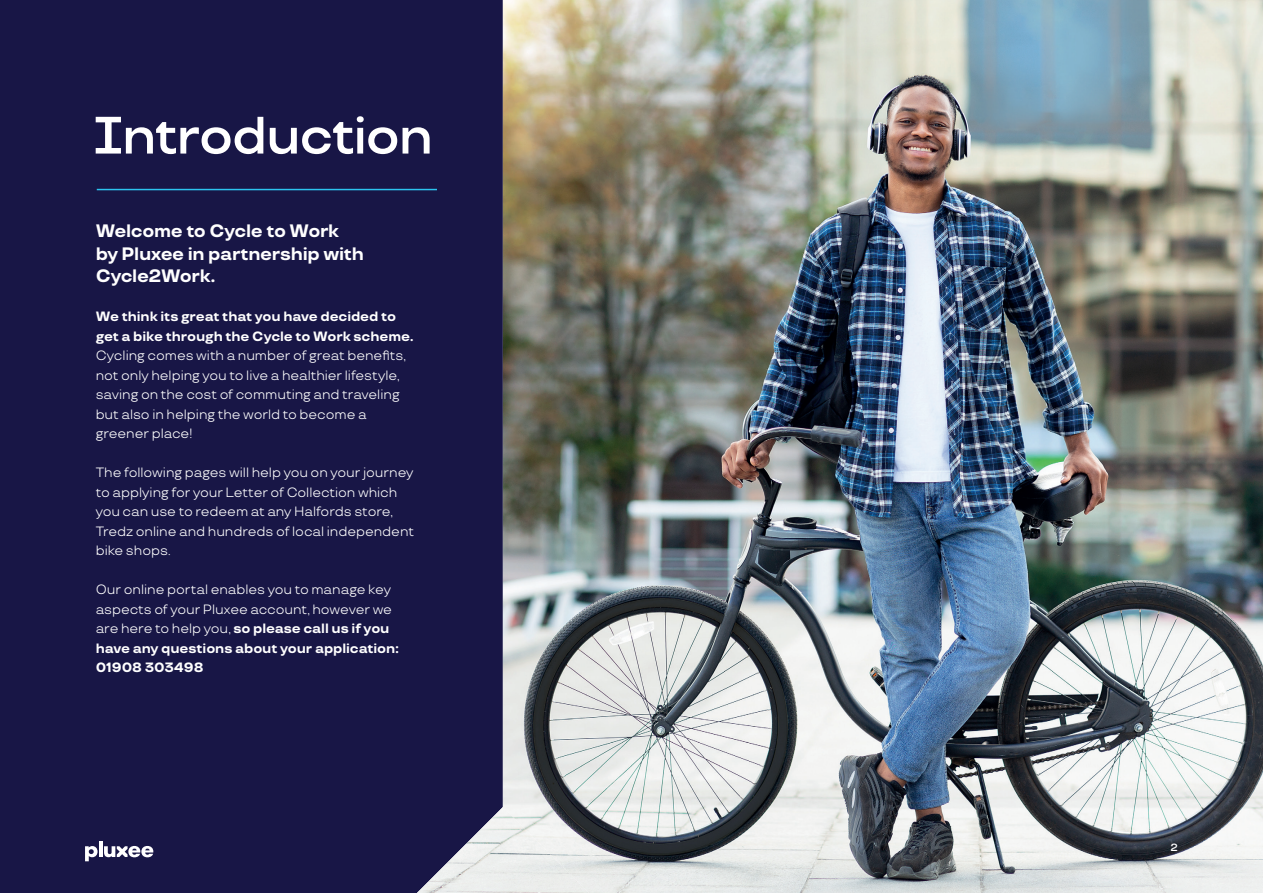
<style>
.page{position:relative;width:1263px;height:893px;background:#fff}
.page>*{position:absolute;margin:0;border:0;box-sizing:border-box;transform-origin:0 0}
.t1{font:600 52.5px "TT Travels";letter-spacing:-.03em;color:#fff}
.t2{font:700 18px/22.5px "TT Travels";letter-spacing:-.02em;color:#fff}
.t3{font:13.5px/19.5px "TT Travels";letter-spacing:-.005em;color:#fff}
.t4{font:700 13.5px/19.5px "TT Travels";letter-spacing:-.01em;color:#fff}
.t5{font:600 10.5px "TT Travels";color:#fff}
.s1{font-weight:700}
</style>
<div class="page">
<div style="left:0;top:0;width:512px;height:893px;background:#181646"></div>
<hr style="left:97px;top:189px;width:340px;height:1px;background:#2cc3ee">
<svg style="left:85px;top:846px;width:13px;height:15px"></svg>
<hr style="left:99px;top:842px;width:4px;height:15px;background:#fff">
<svg style="left:104px;top:846px;width:49px;height:11px"></svg>
<img style="left:503px;top:0;width:760px;height:893px">
<img style="left:417px;top:807px;width:172px;height:86px">
<h1 class="t1" style="left:93px;top:103px;width:342px">Introduction</h1>
<h2 class="t2" style="left:96px;top:220px;width:270px">Welcome to Cycle to Work by Pluxee in partnership with<br>Cycle2Work.</h2>
<p class="t4" style="left:96px;top:307px;width:319px">We think its great that you have decided to get a bike through the Cycle to Work scheme.</p>
<p class="t3" style="left:96px;top:346px;width:312px">Cycling comes with a number of great benefits, not only helping you to live a healthier lifestyle, saving on the cost of commuting and traveling but also in helping the world to become a greener place!</p>
<p class="t3" style="left:96px;top:463px;width:320px">The following pages will help you on your journey to applying for your Letter of Collection which you can use to redeem at any Halfords store, Tredz online and hundreds of local independent bike shops.</p>
<p class="t3" style="left:96px;top:580px;width:304px">Our online portal enables you to manage key aspects of your Pluxee account, however we are here to help you, <span class="s1">so please call us if you have any questions about your application:<br>01908 303498</span></p>
<p class="t5" style="left:1170px;top:841px;width:9px">2</p>
</div>
